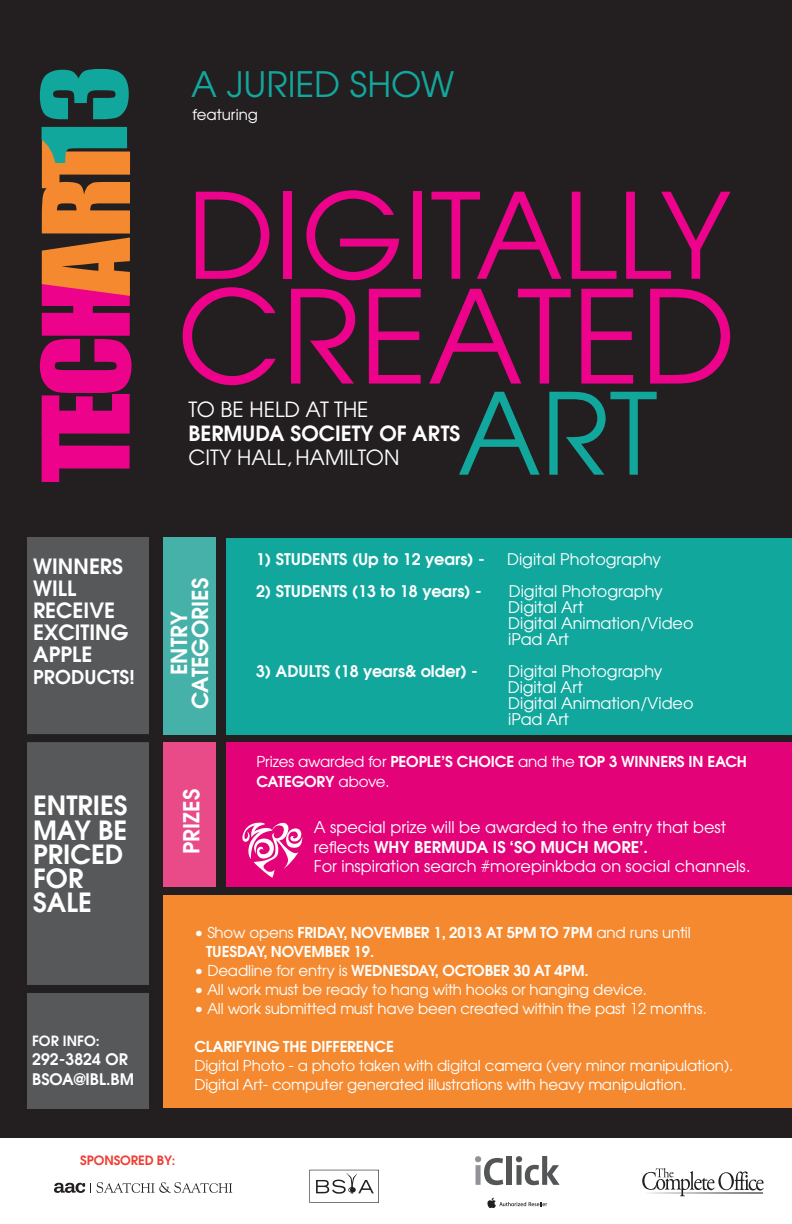
<style>
.page{position:relative;width:792px;height:1224px;background:#fff}
.page>*{position:absolute;margin:0;border:0;box-sizing:border-box;transform-origin:0 0}
.t1{font:128.3px "Avant Garde";color:#ed028c}
.t2{font:117.9px "Avant Garde";color:#ed028c}
.t3{font:112.3px "Avant Garde";color:#12a79d}
.t4{font:111.5px "Impact";color:#f5892f}
.t5{font:34.9px "Avant Garde";color:#12a79d}
.t6{font:600 26.4px/24.2px "Avant Garde";color:#fff}
.t7{font:600 22px "Avant Garde";color:#fff}
.t8{font:600 21px/22px "Avant Garde";color:#fff}
.t9{font:20.9px "Avant Garde";color:#fff}
.t10{font:600 20.9px "Avant Garde";color:#fff}
.t11{font:600 19px "Avant Garde";color:#fff}
.t12{font:16.1px/20px "Avant Garde";color:#fff}
.t13{font:16px/16px "Avant Garde";color:#fff}
.t14{font:600 16px "Avant Garde";color:#fff}
.t15{font:600 15.8px "Avant Garde";color:#fff}
.t16{font:15px "Avant Garde";letter-spacing:-.01em;color:#fff}
.t17{font:600 15px/19px "Avant Garde";letter-spacing:-.01em;color:#fff}
.t18{font:600 14.1px "Avant Garde";color:#fff}
.t19{font:600 12.8px "Avant Garde";letter-spacing:-.01em;color:#ee3e35}
.s1{font-weight:400}
.s2{font-weight:600}
</style>
<div class="page">
<div style="left:0;top:0;width:792px;height:1138px;background:#231f20"></div>
<div style="left:226px;top:742px;width:566px;height:145px;background:#e40278"></div>
<div style="left:163px;top:537px;width:53px;height:197px;background:#46b1a9"></div>
<div style="left:163px;top:896px;width:629px;height:212px;background:#f5892f"></div>
<div style="left:226px;top:538px;width:566px;height:196px;background:#12a79d"></div>
<img style="left:310px;top:1170px;width:69px;height:33px">
<svg style="left:642px;top:1168px;width:122px;height:28px"></svg>
<div style="left:27px;top:537px;width:121px;height:571px;background:#57585a"></div>
<div style="left:17px;top:734px;width:141px;height:8px;background:#231f20"></div>
<div style="left:10px;top:985px;width:143px;height:8px;background:#231f20"></div>
<svg style="left:475px;top:1156px;width:28px;height:29px"></svg>
<div style="left:507px;top:1156px;width:5px;height:29px;background:#545557"></div>
<svg style="left:516px;top:1156px;width:44px;height:29px"></svg>
<svg style="left:487px;top:1198px;width:60px;height:10px"></svg>
<svg style="left:96px;top:1182px;width:136px;height:11px"></svg>
<svg style="left:54px;top:1183px;width:31px;height:10px"></svg>
<svg style="left:242px;top:822px;width:61px;height:56px"></svg>
<svg style="left:40px;top:283px;width:92px;height:199px"></svg>
<svg style="left:40px;top:69px;width:89px;height:94px"></svg>
<div style="left:163px;top:743px;width:53px;height:144px;background:#e84b88"></div>
<p class="t5" style="left:191px;top:63px;width:265px">A JURIED SHOW</p>
<h3 class="t4" style="left:17px;top:295px;width:160px;rotate:-90deg">ART</h3>
<p class="t8" style="left:33px;top:555px;width:91px">WINNERS</p>
<p class="t8" style="left:33px;top:577px;width:97px">WILL<br>RECEIVE<br>EXCITING<br>APPLE</p>
<p class="t11" style="left:33px;top:665px;width:103px">PRODUCTS!</p>
<p class="t6" style="left:33px;top:793px;width:96px">ENTRIES<br>MAY BE<br>PRICED<br>FOR<br>SALE</p>
<p class="t18" style="left:32px;top:1031px;width:69px">FOR INFO:</p>
<p class="t15" style="left:32px;top:1049px;width:97px">292-3824 OR</p>
<p class="t15" style="left:32px;top:1068px;width:103px">BSOA@IBL.BM</p>
<p class="t16" style="left:192px;top:106px;width:67px">featuring</p>
<p class="t2" style="left:187px;top:162px;width:545px">DIGITALLY</p>
<p class="t1" style="left:177px;top:257px;width:560px">CREATED</p>
<p class="t9" style="left:188px;top:396px;width:182px">TO BE HELD AT THE</p>
<p class="t10" style="left:188px;top:420px;width:273px">BERMUDA SOCIETY OF ARTS</p>
<p class="t9" style="left:188px;top:444px;width:212px">CITY HALL, HAMILTON</p>
<p class="t3" style="left:458px;top:364px;width:201px">ART</p>
<p class="t7" style="left:186px;top:709px;width:133px;rotate:-90deg">CATEGORIES</p>
<p class="t7" style="left:165px;top:675px;width:65px;rotate:-90deg">ENTRY</p>
<p class="t7" style="left:177px;top:854px;width:67px;rotate:-90deg">PRIZES</p>
<p class="t14" style="left:256px;top:548px;width:230px">1) STUDENTS (Up to 12 years) -</p>
<p class="t13" style="left:507px;top:550px;width:155px">Digital Photography</p>
<p class="t14" style="left:256px;top:580px;width:227px">2) STUDENTS (13 to 18 years) -</p>
<p class="t13" style="left:509px;top:582px;width:155px">Digital Photography</p>
<p class="t13" style="left:508px;top:598px;width:77px">Digital Art</p>
<p class="t13" style="left:508px;top:614px;width:187px">Digital Animation/Video iPad Art</p>
<p class="t14" style="left:256px;top:660px;width:223px">3) ADULTS (18 years&amp; older) -</p>
<p class="t13" style="left:508px;top:662px;width:155px">Digital Photography</p>
<p class="t13" style="left:508px;top:678px;width:77px">Digital Art</p>
<p class="t13" style="left:508px;top:694px;width:187px">Digital Animation/Video</p>
<p class="t13" style="left:508px;top:710px;width:62px">iPad Art</p>
<p class="t17" style="left:256px;top:751px;width:492px;line-height:20px"><span class="s1">Prizes awarded for</span> PEOPLE’S CHOICE <span class="s1">and the</span> TOP 3 WINNERS IN EACH<br>CATEGORY <span class="s1">above.</span></p>
<p class="t12" style="left:314px;top:817px;width:414px">A special prize will be awarded to the entry that best reflects <span class="s2">WHY BERMUDA IS ‘SO MUCH MORE’.</span></p>
<p class="t12" style="left:314px;top:856px;width:438px">For inspiration search #morepinkbda on social channels.</p>
<p class="t17" style="left:206px;top:922px;width:486px;text-indent:-12px"><span class="s1">• Show opens</span> FRIDAY, NOVEMBER 1, 2013 AT 5PM TO 7PM <span class="s1">and runs until<br></span>TUESDAY, NOVEMBER 19.</p>
<p class="t17" style="left:194px;top:960px;width:396px"><span class="s1">• Deadline for entry is</span> WEDNESDAY, OCTOBER 30 AT 4PM.</p>
<p class="t16" style="left:194px;top:980px;width:454px">• All work must be ready to hang with hooks or hanging device.</p>
<p class="t16" style="left:194px;top:999px;width:514px">• All work submitted must have been created within the past 12 months.</p>
<p class="t17" style="left:194px;top:1036px;width:201px">CLARIFYING THE DIFFERENCE</p>
<p class="t16" style="left:194px;top:1056px;width:540px">Digital Photo - a photo taken with digital camera (very minor manipulation).</p>
<p class="t16" style="left:194px;top:1075px;width:494px">Digital Art- computer generated illustrations with heavy manipulation.</p>
<p class="t19" style="left:80px;top:1152px;width:97px">SPONSORED BY:</p>
</div>
